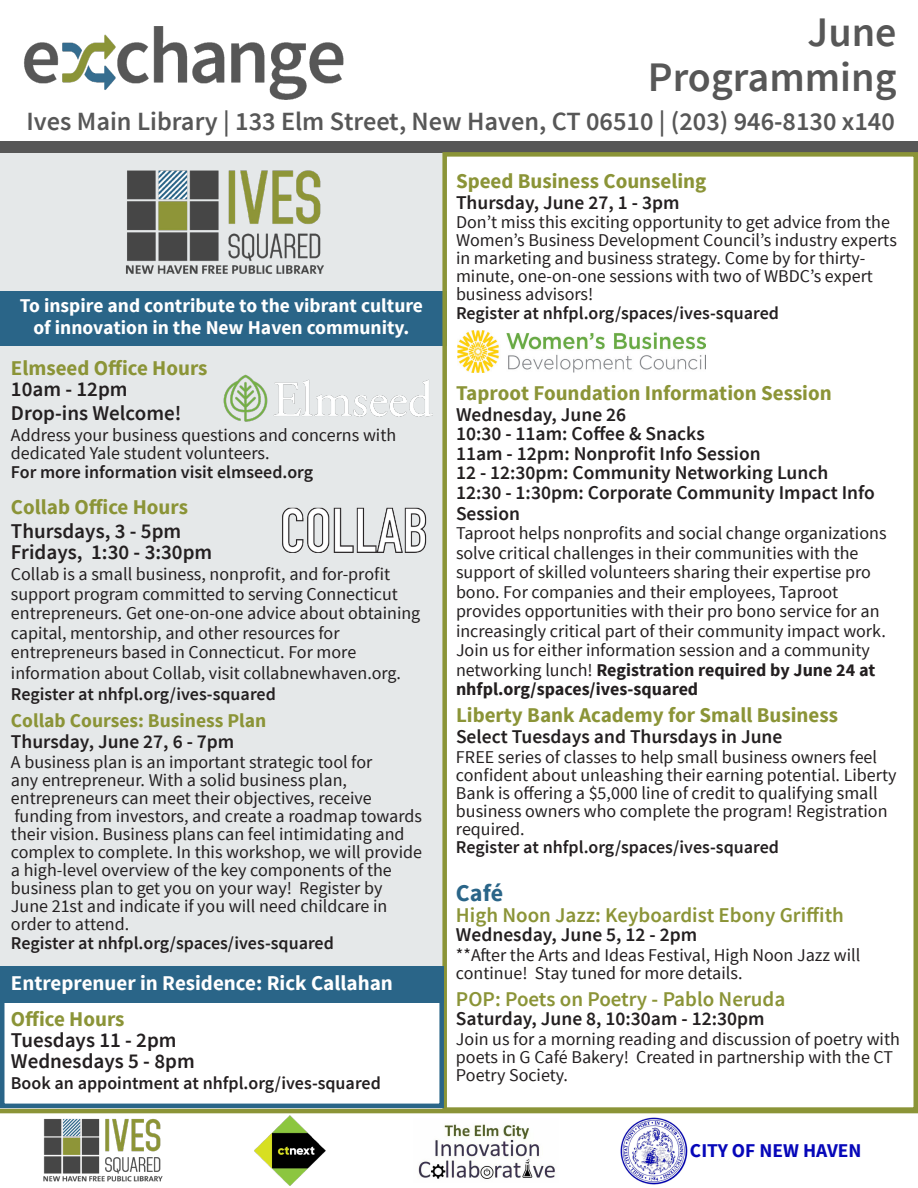
<style>
.page{position:relative;width:918px;height:1188px;background:#fff}
.page>*{position:absolute;margin:0;border:0;box-sizing:border-box;transform-origin:0 0}
.t1{font:600 42px "Source Sans Pro";color:#575757}
.t2{font:600 26.25px "Source Sans Pro";color:#575757}
.t3{font:700 24px "Source Sans Pro";color:#2a6588}
.t4{font:700 21px "Source Sans Pro";color:#8b9437}
.t5{font:600 21px "Source Sans Pro";color:#231f20}
.t6{font:600 21px "Source Sans Pro";color:#8b9437}
.t7{font:700 21px "Source Sans Pro";color:#fff}
.t8{font:600 19.5px/21px "Source Sans Pro";color:#231f20}
.t9{font:700 19.5px "Source Sans Pro";color:#fff}
.t10{font:700 19.5px "Source Sans Pro";color:#8b9437}
.t11{font:700 19.5px "Source Sans Pro";color:#0607b9}
.t12{font:18px/18px "Source Sans Pro";color:#231f20}
.t13{font:600 18px "Source Sans Pro";color:#231f20}
.t14{font:700 18px "Source Sans Pro";color:#231f20}
.s1{font-weight:400}
</style>
<div class="page">
<div style="left:0;top:153px;width:447px;height:958px;background:#e5e8e9"></div>
<img style="left:24px;top:26px;width:320px;height:74px">
<div style="left:0;top:141px;width:918px;height:12px;background:#575757"></div>
<div style="left:0;top:291px;width:447px;height:54px;background:#2a6588"></div>
<img style="left:126px;top:170px;width:198px;height:104px">
<img style="left:223px;top:374px;width:210px;height:48px">
<img style="left:282px;top:507px;width:145px;height:46px">
<img style="left:418px;top:1124px;width:138px;height:55px">
<img style="left:43px;top:1118px;width:120px;height:64px">
<img style="left:621px;top:1118px;width:66px;height:66px">
<img style="left:251px;top:1113px;width:78px;height:73px">
<hr style="left:0;top:1109px;width:918px;height:4px;background:#8b9437">
<div style="left:442px;top:152px;width:476px;height:960px;border:4px solid #8b9437"></div>
<div style="left:2px;top:974px;width:440px;height:132px;background:#fff"></div>
<div style="left:0;top:972px;width:444px;height:136px;border:4px solid #2a6588"></div>
<div style="left:0;top:966px;width:444px;height:36px;background:#2a6588"></div>
<img style="left:458px;top:331px;width:247px;height:41px">
<p class="t1" style="left:808px;top:6px;width:90px">June</p>
<p class="t1" style="left:648px;top:51px;width:250px">Programming</p>
<p class="t2" style="left:27px;top:104px;width:870px">Ives Main Library | 133 Elm Street, New Haven, CT 06510 | (203) 946-8130 x140</p>
<p class="t4" style="left:456px;top:167px;width:252px">Speed Business Counseling</p>
<p class="t8" style="left:456px;top:192px;width:225px">Thursday, June 27, 1 - 3pm</p>
<p class="t12" style="left:456px;top:213px;width:442px">Don’t miss this exciting opportunity to get advice from the<br>Women’s Business Development Council’s industry experts in marketing and business strategy. Come by for thirty-</p>
<p class="t12" style="left:456px;top:267px;width:419px">minute, one-on-one sessions with two of WBDC’s expert business advisors!</p>
<p class="t13" style="left:456px;top:302px;width:325px">Register at nhfpl.org/spaces/ives-squared</p>
<p class="t9" style="left:20px;top:293px;width:405px">To inspire and contribute to the vibrant culture</p>
<p class="t9" style="left:33px;top:315px;width:378px">of innovation in the New Haven community.</p>
<p class="t4" style="left:11px;top:354px;width:198px">Elmseed Office Hours</p>
<p class="t5" style="left:11px;top:375px;width:118px">10am - 12pm</p>
<p class="t5" style="left:11px;top:399px;width:172px">Drop-ins Welcome!</p>
<p class="t12" style="left:11px;top:426px;width:387px">Address your business questions and concerns with</p>
<p class="t12" style="left:11px;top:445px;width:260px">dedicated Yale student volunteers.</p>
<p class="t13" style="left:11px;top:461px;width:304px">For more information visit elmseed.org</p>
<p class="t4" style="left:11px;top:494px;width:179px">Collab Office Hours</p>
<p class="t5" style="left:11px;top:518px;width:172px">Thursdays, 3 - 5pm</p>
<p class="t5" style="left:11px;top:539px;width:203px">Fridays, 1:30 - 3:30pm</p>
<p class="t12" style="left:11px;top:565px;width:411px;line-height:19.5px">Collab is a small business, nonprofit, and for-profit support program committed to serving Connecticut entrepreneurs. Get one-on-one advice about obtaining capital, mentorship, and other resources for</p>
<p class="t12" style="left:11px;top:643px;width:347px">entrepreneurs based in Connecticut. For more</p>
<p class="t12" style="left:11px;top:664px;width:392px">information about Collab, visit collabnewhaven.org.</p>
<p class="t13" style="left:11px;top:683px;width:266px">Register at nhfpl.org/ives-squared</p>
<p class="t10" style="left:11px;top:708px;width:257px">Collab Courses: Business Plan</p>
<p class="t8" style="left:11px;top:732px;width:225px">Thursday, June 27, 6 - 7pm</p>
<p class="t12" style="left:11px;top:753px;width:363px">A business plan is an important strategic tool for</p>
<p class="t12" style="left:11px;top:771px;width:338px">any entrepreneur. With a solid business plan,</p>
<p class="t12" style="left:11px;top:789px;width:362px">entrepreneurs can meet their objectives, receive</p>
<p class="t12" style="left:11px;top:807px;width:413px">funding from investors, and create a roadmap towards their vision. Business plans can feel intimidating and complex to complete. In this workshop, we will provide</p>
<p class="t12" style="left:11px;top:861px;width:382px">a high-level overview of the key components of the</p>
<p class="t12" style="left:11px;top:879px;width:373px">business plan to get you on your way! Register by</p>
<p class="t12" style="left:11px;top:897px;width:378px">June 21st and indicate if you will need childcare in</p>
<p class="t12" style="left:11px;top:916px;width:120px">order to attend.</p>
<p class="t13" style="left:11px;top:932px;width:325px">Register at nhfpl.org/spaces/ives-squared</p>
<p class="t7" style="left:11px;top:970px;width:384px">Entreprenuer in Residence: Rick Callahan</p>
<p class="t4" style="left:11px;top:1006px;width:115px">Office Hours</p>
<p class="t5" style="left:11px;top:1027px;width:167px">Tuesdays 11 - 2pm</p>
<p class="t5" style="left:11px;top:1048px;width:185px">Wednesdays 5 - 8pm</p>
<p class="t13" style="left:11px;top:1072px;width:371px">Book an appointment at nhfpl.org/ives-squared</p>
<p class="t4" style="left:456px;top:379px;width:377px">Taproot Foundation Information Session</p>
<p class="t8" style="left:456px;top:404px;width:172px">Wednesday, June 26</p>
<p class="t8" style="left:456px;top:424px;width:250px">10:30 - 11am: Coffee &amp; Snacks</p>
<p class="t8" style="left:456px;top:443px;width:306px">11am - 12pm: Nonprofit Info Session</p>
<p class="t8" style="left:456px;top:463px;width:374px">12 - 12:30pm: Community Networking Lunch</p>
<p class="t8" style="left:456px;top:482px;width:420px">12:30 - 1:30pm: Corporate Community Impact Info<br>Session</p>
<p class="t12" style="left:456px;top:524px;width:432px;line-height:19.5px">Taproot helps nonprofits and social change organizations solve critical challenges in their communities with the</p>
<p class="t12" style="left:456px;top:563px;width:416px;line-height:19.5px">support of skilled volunteers sharing their expertise pro bono. For companies and their employees, Taproot</p>
<p class="t12" style="left:456px;top:603px;width:425px">provides opportunities with their pro bono service for an</p>
<p class="t12" style="left:456px;top:621px;width:431px;line-height:19.5px">increasingly critical part of their community impact work.<br>Join us for either information session and a community</p>
<p class="t14" style="left:456px;top:658px;width:421px"><span class="s1">networking lunch!</span> Registration required by June 24 at</p>
<p class="t14" style="left:456px;top:678px;width:244px">nhfpl.org/spaces/ives-squared</p>
<p class="t4" style="left:456px;top:702px;width:383px">Liberty Bank Academy for Small Business</p>
<p class="t8" style="left:456px;top:727px;width:328px">Select Tuesdays and Thursdays in June</p>
<p class="t12" style="left:456px;top:748px;width:423px">FREE series of classes to help small business owners feel</p>
<p class="t12" style="left:456px;top:766px;width:442px">confident about unleashing their earning potential. Liberty Bank is offering a $5,000 line of credit to qualifying small business owners who complete the program! Registration required.</p>
<p class="t13" style="left:456px;top:836px;width:325px">Register at nhfpl.org/spaces/ives-squared</p>
<p class="t3" style="left:456px;top:878px;width:49px">Café</p>
<p class="t6" style="left:456px;top:902px;width:390px">High Noon Jazz: Keyboardist Ebony Griffith</p>
<p class="t8" style="left:456px;top:925px;width:243px">Wednesday, June 5, 12 - 2pm</p>
<p class="t12" style="left:456px;top:946px;width:406px">**After the Arts and Ideas Festival, High Noon Jazz will</p>
<p class="t12" style="left:456px;top:964px;width:288px">continue! Stay tuned for more details.</p>
<p class="t6" style="left:456px;top:986px;width:331px">POP: Poets on Poetry - Pablo Neruda</p>
<p class="t8" style="left:456px;top:1009px;width:310px">Saturday, June 8, 10:30am - 12:30pm</p>
<p class="t12" style="left:456px;top:1030px;width:445px">Join us for a morning reading and discussion of poetry with poets in G Café Bakery! Created in partnership with the CT<br>Poetry Society.</p>
<p class="t11" style="left:690px;top:1139px;width:173px">CITY OF NEW HAVEN</p>
</div>
